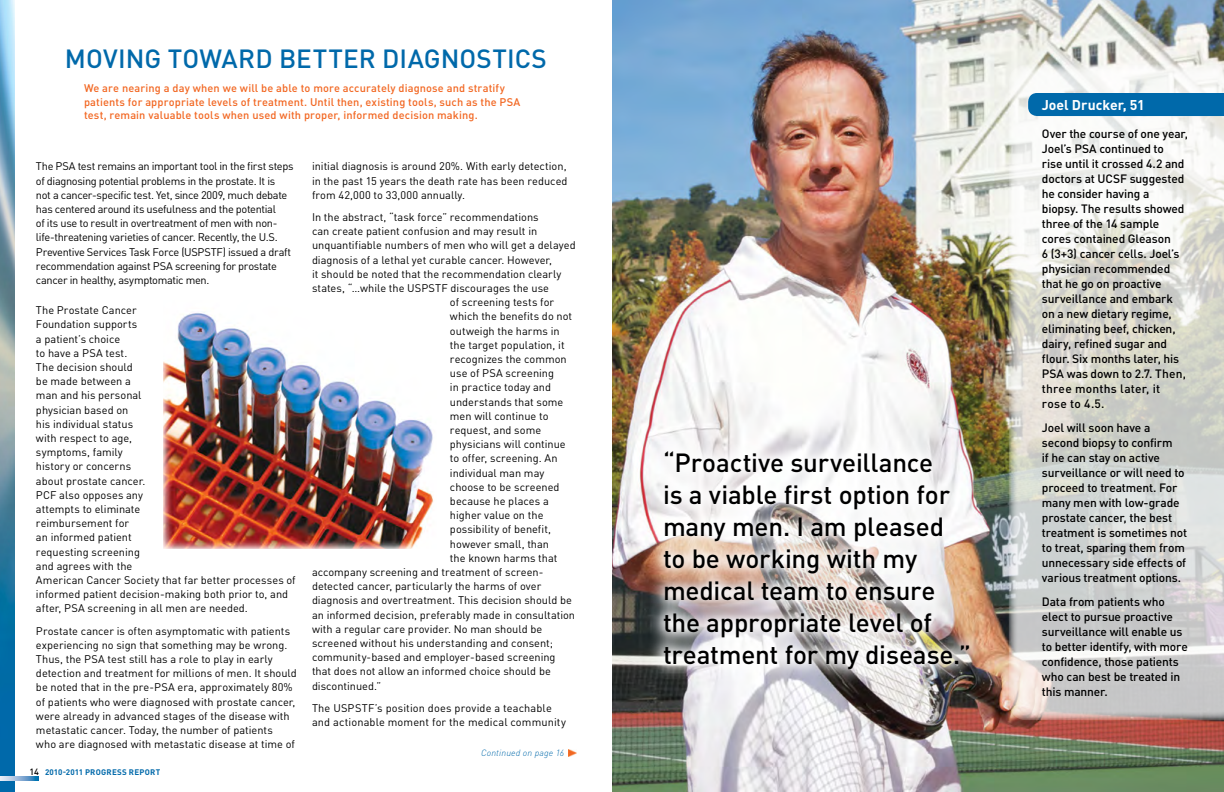
<style>
.page{position:relative;width:1224px;height:792px;background:#fff}
.page>*{position:absolute;margin:0;border:0;box-sizing:border-box;transform-origin:0 0}
.t1{font:500 26px/32px "DINOT";letter-spacing:-.01em;color:#000}
.t2{font:500 26px "DINOT";letter-spacing:.005em;color:#0069aa}
.t3{font:700 14px "DINOT";letter-spacing:-.005em;color:#fff}
.t4{font:500 12px/15px "DINOT";letter-spacing:-.015em;color:#000}
.t5{font:11px/14.2px "DINOT";color:#000}
.t6{font:11px/14.2px "DINOT";letter-spacing:-.03em;color:#000}
.t7{font:500 11px/13.2px "DINOT";letter-spacing:.01em;color:#f26722}
.t8{font:italic 300 9px "DINOT";letter-spacing:.02em;color:#0069aa}
.t9{font:700 8px "DINOT";letter-spacing:.025em;color:#0069aa}
.s1{font-weight:500;font-size:9px;color:#000}
</style>
<div class="page">
<img style="left:0;top:0;width:15px;height:792px">
<svg style="left:0;top:777px;width:39px;height:4px"></svg>
<img style="left:612px;top:0;width:612px;height:792px">
<img style="left:647px;top:434px;width:338px;height:251px">
<svg style="left:1009px;top:64px;width:215px;height:656px"></svg>
<div style="left:1028px;top:93px;width:196px;height:23px;background:#0069aa"></div>
<img style="left:164px;top:312px;width:270px;height:237px">
<svg style="left:569px;top:750px;width:7px;height:7px"></svg>
<h1 class="t2" style="left:65px;top:42px;width:484px">MOVING TOWARD BETTER DIAGNOSTICS</h1>
<p class="t7" style="left:84px;top:82px;width:438px">We are nearing a day when we will be able to more accurately diagnose and stratify patients for appropriate levels of treatment. Until then, existing tools, such as the PSA test, remain valuable tools when used with proper, informed decision making.</p>
<p class="t6" style="left:36px;top:159px;width:259px">The PSA test remains an important tool in the first steps of diagnosing potential problems in the prostate. It is<br>not a cancer-specific test. Yet, since 2009, much debate has centered around its usefulness and the potential<br>of its use to result in overtreatment of men with non&shy;life-threatening varieties of cancer. Recently, the U.S.<br>Preventive Services Task Force (USPSTF) issued a draft recommendation against PSA screening for prostate cancer in healthy, asymptomatic men.</p>
<p class="t5" style="left:36px;top:303px;width:261px">The Prostate Cancer<br>Foundation supports<br>a patient’s choice<br>to have a PSA test.<br>The decision should<br>be made between a<br>man and his personal<br>physician based on<br>his individual status<br>with respect to age,<br>symptoms, family<br>history or concerns<br>about prostate cancer.<br>PCF also opposes any<br>attempts to eliminate<br>reimbursement for<br>an informed patient<br>requesting screening<br>and agrees with the<br>American Cancer Society that far better processes of informed patient decision-making both prior to, and after, PSA screening in all men are needed.</p>
<p class="t5" style="left:36px;top:623px;width:262px">Prostate cancer is often asymptomatic with patients experiencing no sign that something may be wrong.<br>Thus, the PSA test still has a role to play in early detection and treatment for millions of men. It should be noted that in the pre-PSA era, approximately 80% of patients who were diagnosed with prostate cancer, were already in advanced stages of the disease with metastatic cancer. Today, the number of patients<br>who are diagnosed with metastatic disease at time of</p>
<p class="t9" style="left:30px;top:766px;width:132px"><span class="s1">14</span> 2010-2011 PROGRESS REPORT</p>
<p class="t5" style="left:312px;top:159px;width:257px;text-align:justify">initial diagnosis is around 20%. With early detection, in the past 15 years the death rate has been reduced from 42,000 to 33,000 annually.</p>
<p class="t5" style="left:312px;top:210px;width:228px">In the abstract, “task force” recommendations</p>
<p class="t5" style="left:312px;top:224px;width:227px">can create patient confusion and may result in</p>
<p class="t5" style="left:312px;top:238px;width:265px">unquantifiable numbers of men who will get a delayed</p>
<p class="t5" style="left:312px;top:252px;width:242px">diagnosis of a lethal yet curable cancer. However,</p>
<p class="t5" style="left:312px;top:267px;width:251px">it should be noted that the recommendation clearly</p>
<p class="t5" style="left:312px;top:281px;width:239px">states, “…while the USPSTF discourages the use</p>
<p class="t5" style="left:450px;top:295px;width:106px">of screening tests for</p>
<p class="t5" style="left:450px;top:309px;width:124px">which the benefits do not</p>
<p class="t5" style="left:450px;top:323px;width:111px">outweigh the harms in</p>
<p class="t5" style="left:450px;top:338px;width:116px">the target population, it</p>
<p class="t5" style="left:450px;top:352px;width:118px">recognizes the common</p>
<p class="t5" style="left:450px;top:366px;width:106px">use of PSA screening</p>
<p class="t5" style="left:450px;top:380px;width:103px">in practice today and</p>
<p class="t5" style="left:450px;top:394px;width:115px">understands that some</p>
<p class="t5" style="left:450px;top:409px;width:100px">men will continue to</p>
<p class="t5" style="left:450px;top:423px;width:93px">request, and some</p>
<p class="t5" style="left:450px;top:437px;width:117px">physicians will continue</p>
<p class="t5" style="left:450px;top:451px;width:109px">to offer, screening. An</p>
<p class="t5" style="left:450px;top:465px;width:96px">individual man may</p>
<p class="t5" style="left:450px;top:480px;width:111px">choose to be screened</p>
<p class="t5" style="left:450px;top:494px;width:100px">because he places a</p>
<p class="t5" style="left:450px;top:508px;width:95px">higher value on the</p>
<p class="t5" style="left:450px;top:522px;width:102px">possibility of benefit,</p>
<p class="t5" style="left:450px;top:536px;width:101px">however small, than</p>
<p class="t5" style="left:450px;top:551px;width:109px">the known harms that</p>
<p class="t5" style="left:312px;top:565px;width:233px">accompany screening and treatment of screen-</p>
<p class="t5" style="left:312px;top:579px;width:231px">detected cancer, particularly the harms of over</p>
<p class="t5" style="left:312px;top:593px;width:261px">diagnosis and overtreatment. This decision should be</p>
<p class="t5" style="left:312px;top:607px;width:265px">an informed decision, preferably made in consultation</p>
<p class="t5" style="left:312px;top:622px;width:232px">with a regular care provider. No man should be</p>
<p class="t5" style="left:312px;top:636px;width:243px">screened without his understanding and consent;</p>
<p class="t5" style="left:312px;top:650px;width:245px">community-based and employer-based screening</p>
<p class="t5" style="left:312px;top:664px;width:240px">that does not allow an informed choice should be</p>
<p class="t5" style="left:312px;top:678px;width:71px">discontinued.”</p>
<p class="t5" style="left:312px;top:701px;width:256px">The USPSTF’s position does provide a teachable and actionable moment for the medical community</p>
<p class="t8" style="left:481px;top:747px;width:85px">Continued on page 16</p>
<h1 class="t1" style="left:663px;top:446px;width:310px">“Proactive surveillance<br>is a viable first option for many men. I am pleased to be working with my medical team to ensure the appropriate level of treatment for my disease.”</h1>
<p class="t3" style="left:1042px;top:96px;width:104px">JOEL DRUCKER, 51</p>
<p class="t4" style="left:1042px;top:126px;width:148px">Over the course of one year,<br>Joel’s PSA continued to<br>rise until it crossed 4.2 and doctors at UCSF suggested he consider having a biopsy. The results showed three of the 14 sample cores contained Gleason<br>6 (3+3) cancer cells. Joel’s physician recommended that he go on proactive surveillance and embark on a new dietary regime, eliminating beef, chicken, dairy, refined sugar and flour. Six months later, his<br>PSA was down to 2.7. Then, three months later, it rose to 4.5.</p>
<p class="t4" style="left:1042px;top:420px;width:147px">Joel will soon have a second biopsy to confirm<br>if he can stay on active surveillance or will need to proceed to treatment. For many men with low-grade prostate cancer, the best treatment is sometimes not to treat, sparing them from unnecessary side effects of various treatment options.</p>
<p class="t4" style="left:1042px;top:594px;width:147px">Data from patients who elect to pursue proactive surveillance will enable us to better identify, with more confidence, those patients who can best be treated in this manner.</p>
</div>
